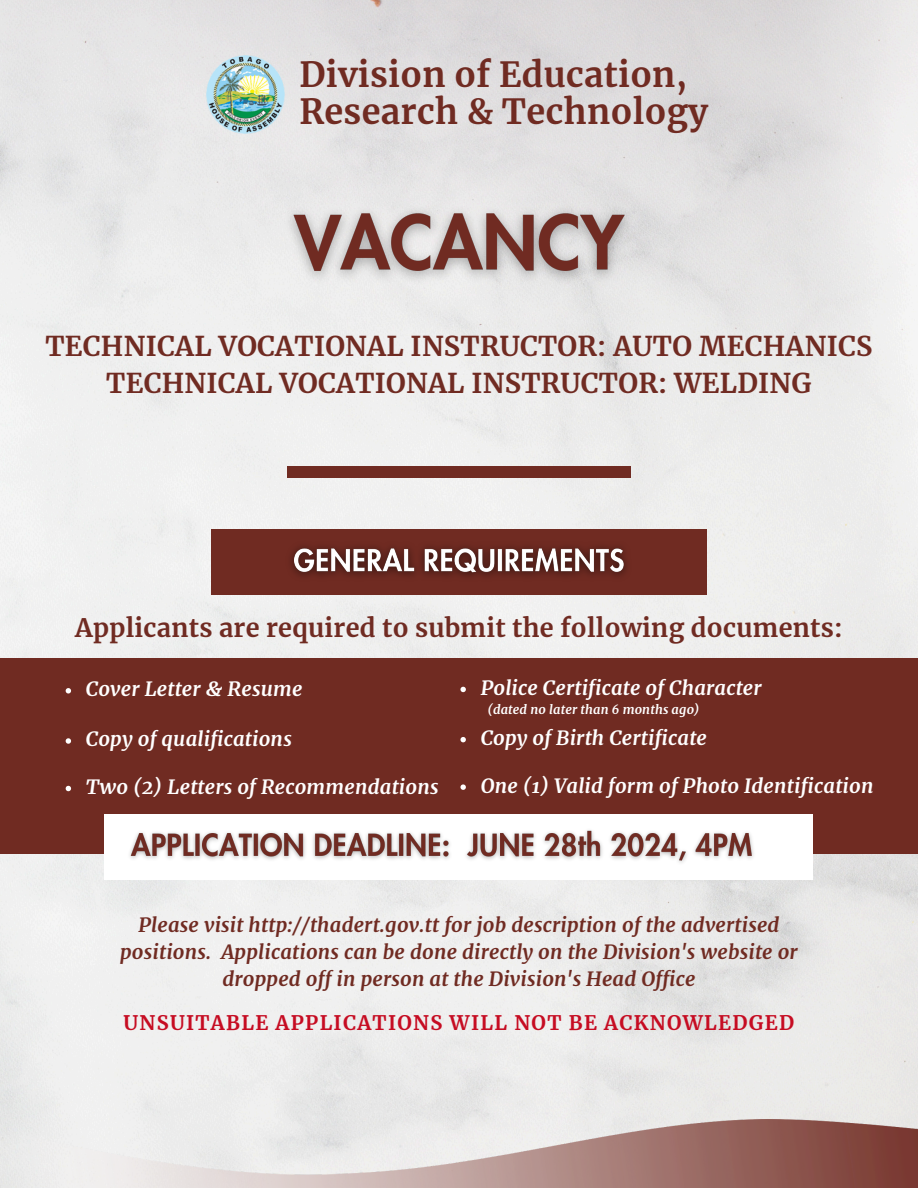
<style>
.page{position:relative;width:918px;height:1188px;background:#fff}
.page>*{position:absolute;margin:0;border:0;box-sizing:border-box;transform-origin:0 0}
.t1{font:700 34.2px/37.2px "Merriweather";letter-spacing:.01em;color:#702b22}
.t2{font:700 27px/37.2px "Merriweather";letter-spacing:.01em;color:#702b22;text-align:center}
.t3{font:700 25.2px "Merriweather";letter-spacing:.01em;color:#702b22}
.t4{font:italic 700 19.8px/27px "Merriweather";letter-spacing:.01em;color:#702b22;text-align:center}
.t5{font:italic 700 19.8px "Merriweather";letter-spacing:.01em;color:#fff}
.t6{font:700 19.8px "Merriweather";letter-spacing:.065em;color:#c60c22}
.t7{font:italic 700 12.6px "Merriweather";letter-spacing:.01em;color:#fff}
</style>
<div class="page">
<img style="left:0;top:0;width:918px;height:1188px">
<div style="left:0;top:658px;width:918px;height:196px;background:#702b22"></div>
<img style="left:3px;top:1120px;width:915px;height:22px">
<img style="left:3px;top:1142px;width:915px;height:46px">
<img style="left:276px;top:196px;width:368px;height:97px">
<img style="left:207px;top:56px;width:77px;height:77px">
<div style="left:287px;top:466px;width:343px;height:11px;background:#702b22"></div>
<div style="left:211px;top:529px;width:496px;height:66px;background:#702b22"></div>
<img style="left:291px;top:546px;width:336px;height:31px">
<svg style="left:66px;top:688px;width:5px;height:6px"></svg>
<svg style="left:66px;top:738px;width:5px;height:6px"></svg>
<svg style="left:66px;top:786px;width:5px;height:5px"></svg>
<svg style="left:460px;top:687px;width:6px;height:5px"></svg>
<svg style="left:460px;top:737px;width:6px;height:5px"></svg>
<svg style="left:460px;top:784px;width:6px;height:6px"></svg>
<div style="left:105px;top:814px;width:708px;height:66px;background:#fff"></div>
<img style="left:130px;top:830px;width:624px;height:33px">
<h2 class="t1" style="left:299px;top:56px;width:410px">Division of Education,<br>Research &amp; Technology</h2>
<p class="t2" style="left:45px;top:327px;width:828px">TECHNICAL VOCATIONAL INSTRUCTOR: AUTO MECHANICS<br>TECHNICAL VOCATIONAL INSTRUCTOR: WELDING</p>
<p class="t3" style="left:75px;top:612px;width:769px">Applicants are required to submit the following documents:</p>
<h5 class="t5" style="left:86px;top:677px;width:218px">Cover Letter &amp; Resume</h5>
<p class="t5" style="left:86px;top:727px;width:207px">Copy of qualifications</p>
<p class="t5" style="left:86px;top:774px;width:354px">Two (2) Letters of Recommendations</p>
<p class="t5" style="left:481px;top:675px;width:283px">Police Certificate of Character</p>
<p class="t5" style="left:481px;top:726px;width:228px">Copy of Birth Certificate</p>
<p class="t5" style="left:481px;top:773px;width:394px">One (1) Valid form of Photo Identification</p>
<p class="t7" style="left:488px;top:702px;width:214px">(dated no later than 6 months ago)</p>
<p class="t4" style="left:120px;top:912px;width:679px">Please visit http://thadert.gov.tt for job description of the advertised positions. Applications can be done directly on the Division's website or dropped off in person at the Division's Head Office</p>
<p class="t6" style="left:124px;top:1010px;width:672px">UNSUITABLE APPLICATIONS WILL NOT BE ACKNOWLEDGED</p>
</div>
